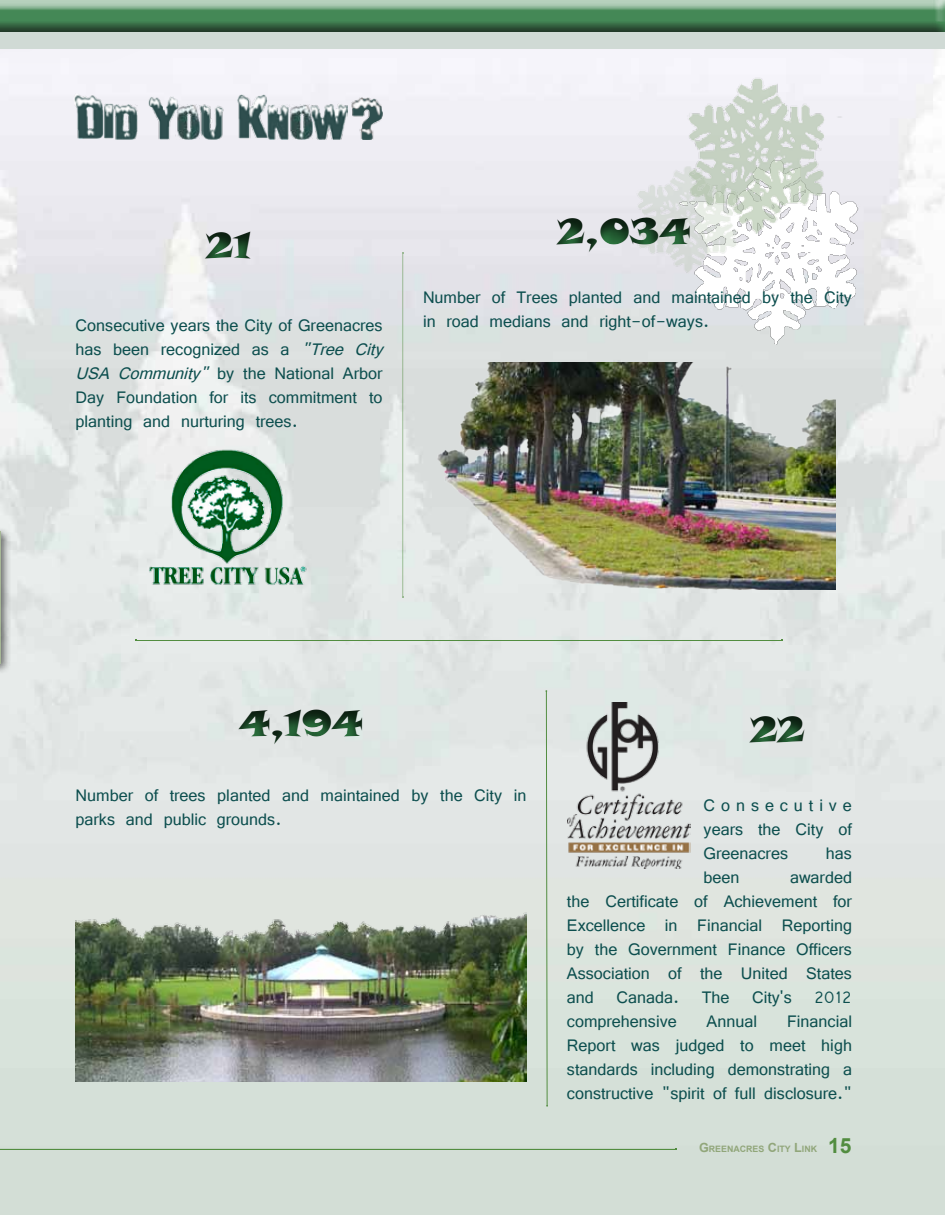
<style>
.page{position:relative;width:945px;height:1215px;background:#fff}
.page>*{position:absolute;margin:0;border:0;box-sizing:border-box;transform-origin:0 0}
.t1{font:36px "Snap ITC";color:#2f7b43}
.t2{font:700 21px "Arial";color:#528d40}
.t3{font:18px/24px "Vrinda";color:#0c4e4e}
.t4{font:700 8.85px "Arial";color:#91a67a}
.s1{font-style:italic}
.s2{font-size:12.6px}
</style>
<div class="page">
<div style="left:0;top:32px;width:945px;height:17px;background:#cbd6d1"></div>
<div style="left:0;top:0;width:945px;height:32px;background:#000;opacity:.75"></div>
<img style="left:0;top:49px;width:945px;height:1166px">
<img style="left:663px;top:137px;width:228px;height:225px">
<img style="left:663px;top:59px;width:189px;height:191px">
<img style="left:618px;top:152px;width:139px;height:132px">
<img style="left:73px;top:93px;width:31px;height:46px">
<img style="left:104px;top:104px;width:34px;height:35px">
<img style="left:148px;top:97px;width:31px;height:42px">
<img style="left:176px;top:104px;width:20px;height:35px">
<img style="left:196px;top:99px;width:28px;height:40px">
<img style="left:238px;top:95px;width:29px;height:44px">
<img style="left:267px;top:104px;width:81px;height:35px">
<img style="left:351px;top:98px;width:31px;height:41px">
<hr style="left:402px;top:253px;width:1px;height:344px;background:#528d40">
<hr style="left:136px;top:640px;width:646px;height:1px;background:#528d40">
<svg style="left:546px;top:690px;width:2px;height:417px"></svg>
<div style="left:0;top:526px;width:12px;height:149px;background:#000;opacity:.75"></div>
<hr style="left:0;top:531px;width:1px;height:133px;background:#91a67a">
<div style="left:169px;top:220px;width:135px;height:63px;background:#000;opacity:.75"></div>
<img style="left:146px;top:447px;width:167px;height:142px">
<div style="left:538px;top:207px;width:203px;height:61px;background:#000;opacity:.75"></div>
<img style="left:423px;top:362px;width:412px;height:227px">
<div style="left:216px;top:699px;width:199px;height:49px;background:#000;opacity:.75"></div>
<img style="left:76px;top:849px;width:451px;height:233px">
<div style="left:717px;top:705px;width:140px;height:63px;background:#000;opacity:.75"></div>
<img style="left:567px;top:702px;width:123px;height:166px">
<hr style="left:0;top:1149px;width:676px;height:1px;background:#528d40">
<h1 class="t1" style="left:206px;top:221px;width:47px">21</h1>
<p class="t3" style="left:76px;top:313px;width:315px">Consecutive years the City of Greenacres has been recognized as a <span class="s1">"Tree City USA Community"</span> by the National Arbor Day Foundation for its commitment to planting and nurturing trees.</p>
<h1 class="t1" style="left:558px;top:208px;width:134px">2,034</h1>
<p class="t3" style="left:423px;top:285px;width:431px">Number of Trees planted and maintained by the City in road medians and right-of-ways.</p>
<h1 class="t1" style="left:239px;top:700px;width:125px">4,194</h1>
<h1 class="t1" style="left:751px;top:706px;width:55px">22</h1>
<p class="t3" style="left:76px;top:783px;width:452px">Number of trees planted and maintained by the City in parks and public grounds.</p>
<p class="t3" style="left:704px;top:794px;width:150px;text-align:justify">Consecutive years the City of Greenacres</p>
<p class="t3" style="left:826px;top:842px;width:28px">has</p>
<p class="t3" style="left:567px;top:866px;width:287px;text-align:justify;text-indent:223px">awarded the Certificate of Achievement for Excellence in Financial Reporting by the Government Finance Officers Association of the United States and Canada. The City's 2012 comprehensive</p>
<p class="t3" style="left:704px;top:866px;width:37px">been</p>
<p class="t3" style="left:567px;top:1010px;width:287px;text-align:justify;text-indent:220px">Financial Report was judged to meet high standards including demonstrating a constructive "spirit of full disclosure."</p>
<p class="t3" style="left:707px;top:1010px;width:52px">Annual</p>
<p class="t4" style="left:699px;top:1143px;width:120px"><span class="s2">G</span>REENACRES <span class="s2">C</span>ITY <span class="s2">L</span>INK</p>
<p class="t2" style="left:828px;top:1132px;width:25px">15</p>
</div>
